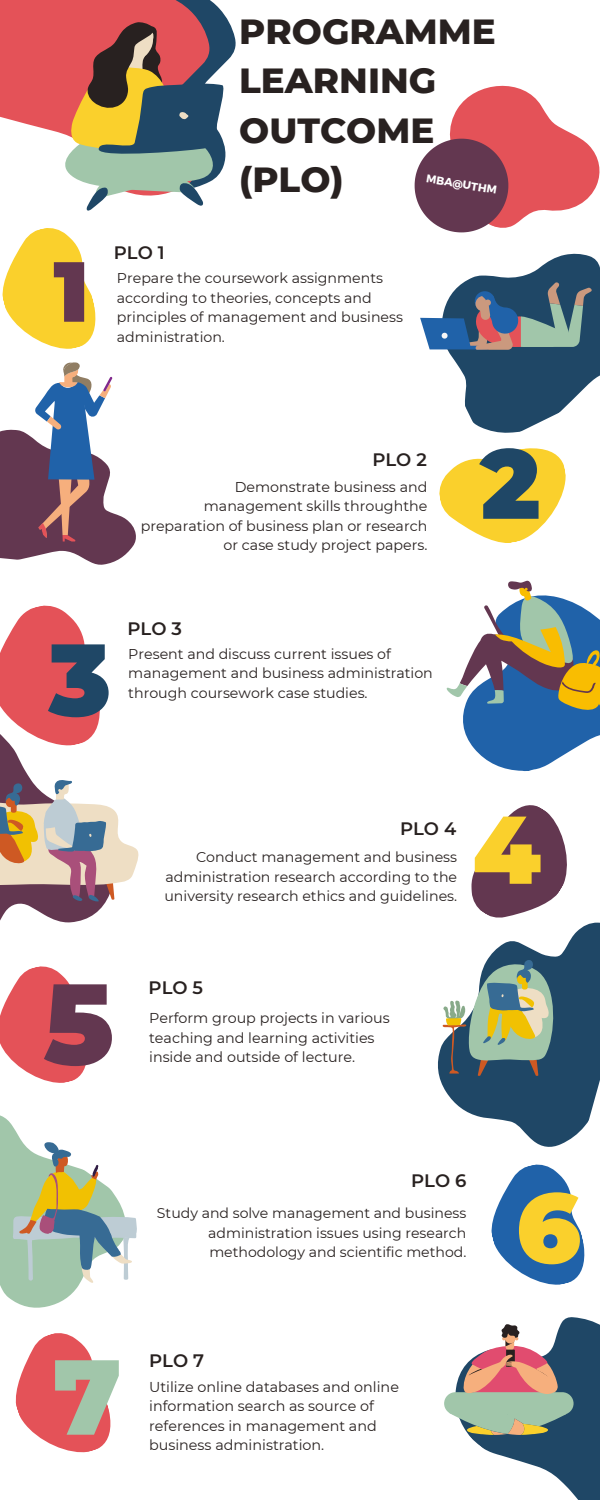
<style>
.page{position:relative;width:600px;height:1500px;background:#fff}
.page>*{position:absolute;margin:0;border:0;box-sizing:border-box;transform-origin:0 0}
.t1{font:900 114.1px "Montserrat";color:#633750}
.t2{font:900 106.3px "Montserrat";color:#a1c6aa}
.t3{font:900 101.8px "Montserrat";color:#1f4766}
.t4{font:900 98.6px "Montserrat";color:#1f4766}
.t5{font:900 98.3px "Montserrat";color:#fad02c}
.t6{font:900 96px "Montserrat";color:#fad02c}
.t7{font:900 85.1px "Montserrat";color:#633750}
.t8{font:800 35.6px/49.5px "Montserrat";color:#282120}
.t9{font:600 18px "Montserrat";color:#282120}
.t10{font:14.3px/19.5px "Montserrat";color:#282120}
.t11{font:14.2px/19.5px "Montserrat";color:#282120}
.t12{font:14.1px/19.5px "Montserrat";color:#282120;text-align:justify}
.t13{font:700 11.2px "Montserrat";color:#fff}
</style>
<div class="page">
<svg style="left:0;top:0;width:236px;height:132px;background:#d8666d"></svg>
<svg style="left:58px;top:22px;width:170px;height:189px"></svg>
<svg style="left:415px;top:85px;width:185px;height:122px"></svg>
<svg style="left:420px;top:207px;width:180px;height:226px"></svg>
<svg style="left:420px;top:282px;width:172px;height:68px;background:#657b8e"></svg>
<svg style="left:439px;top:448px;width:127px;height:95px"></svg>
<svg style="left:0;top:228px;width:136px;height:337px"></svg>
<svg style="left:0;top:605px;width:89px;height:66px"></svg>
<svg style="left:446px;top:580px;width:154px;height:192px"></svg>
<svg style="left:471px;top:805px;width:96px;height:85px"></svg>
<svg style="left:0;top:671px;width:106px;height:252px"></svg>
<svg style="left:0;top:780px;width:139px;height:122px"></svg>
<svg style="left:438px;top:890px;width:162px;height:257px;fill:#1f4766"></svg>
<svg style="left:443px;top:959px;width:114px;height:117px"></svg>
<svg style="left:491px;top:1164px;width:94px;height:107px"></svg>
<svg style="left:0;top:966px;width:137px;height:487px"></svg>
<svg style="left:444px;top:1271px;width:156px;height:229px"></svg>
<svg style="left:444px;top:1392px;width:130px;height:23px"></svg>
<svg style="left:448px;top:1324px;width:119px;height:112px"></svg>
<p class="t7" style="left:53px;top:239px;width:37px">1</p>
<p class="t8" style="left:239px;top:6px;width:258px">PROGRAMME</p>
<p class="t8" style="left:239px;top:56px;width:199px">LEARNING<br>OUTCOME</p>
<p class="t8" style="left:239px;top:155px;width:106px">(PLO)</p>
<p class="t13" style="left:427px;top:171px;width:73px;rotate:9deg">MBA@UTHM</p>
<p class="t9" style="left:114px;top:241px;width:52px">PLO 1</p>
<p class="t11" style="left:117px;top:269px;width:288px">Prepare the coursework assignments according to theories, concepts and principles of management and business administration.</p>
<p class="t9" style="left:372px;top:448px;width:56px">PLO 2</p>
<p class="t11" style="left:141px;top:477px;width:288px;text-align:right">Demonstrate business and management skills throughthe preparation of business plan or research or case study project papers.</p>
<p class="t9" style="left:127px;top:618px;width:56px">PLO 3</p>
<p class="t4" style="left:480px;top:423px;width:61px">2</p>
<p class="t3" style="left:49px;top:617px;width:64px">3</p>
<p class="t11" style="left:128px;top:644px;width:306px">Present and discuss current issues of management and business administration</p>
<p class="t11" style="left:128px;top:683px;width:241px">through coursework case studies.</p>
<p class="t9" style="left:400px;top:818px;width:58px">PLO 4</p>
<p class="t11" style="left:164px;top:847px;width:294px;text-align:justify;text-indent:32px">Conduct management and business administration research according to the university research ethics and guidelines.</p>
<p class="t6" style="left:473px;top:791px;width:70px">4</p>
<p class="t1" style="left:43px;top:954px;width:72px">5</p>
<p class="t9" style="left:149px;top:977px;width:56px">PLO 5</p>
<p class="t10" style="left:149px;top:1008px;width:242px">Perform group projects in various teaching and learning activities inside and outside of lecture.</p>
<p class="t9" style="left:411px;top:1169px;width:57px">PLO 6</p>
<p class="t12" style="left:208px;top:1204px;width:260px;text-indent:-51px">Study and solve management and business administration issues using research methodology and scientific method.</p>
<p class="t2" style="left:53px;top:1332px;width:70px">7</p>
<p class="t9" style="left:149px;top:1349px;width:56px">PLO 7</p>
<p class="t10" style="left:149px;top:1377px;width:251px">Utilize online databases and online information search as source of references in management and business administration.</p>
<p class="t5" style="left:516px;top:1168px;width:67px">6</p>
</div>
